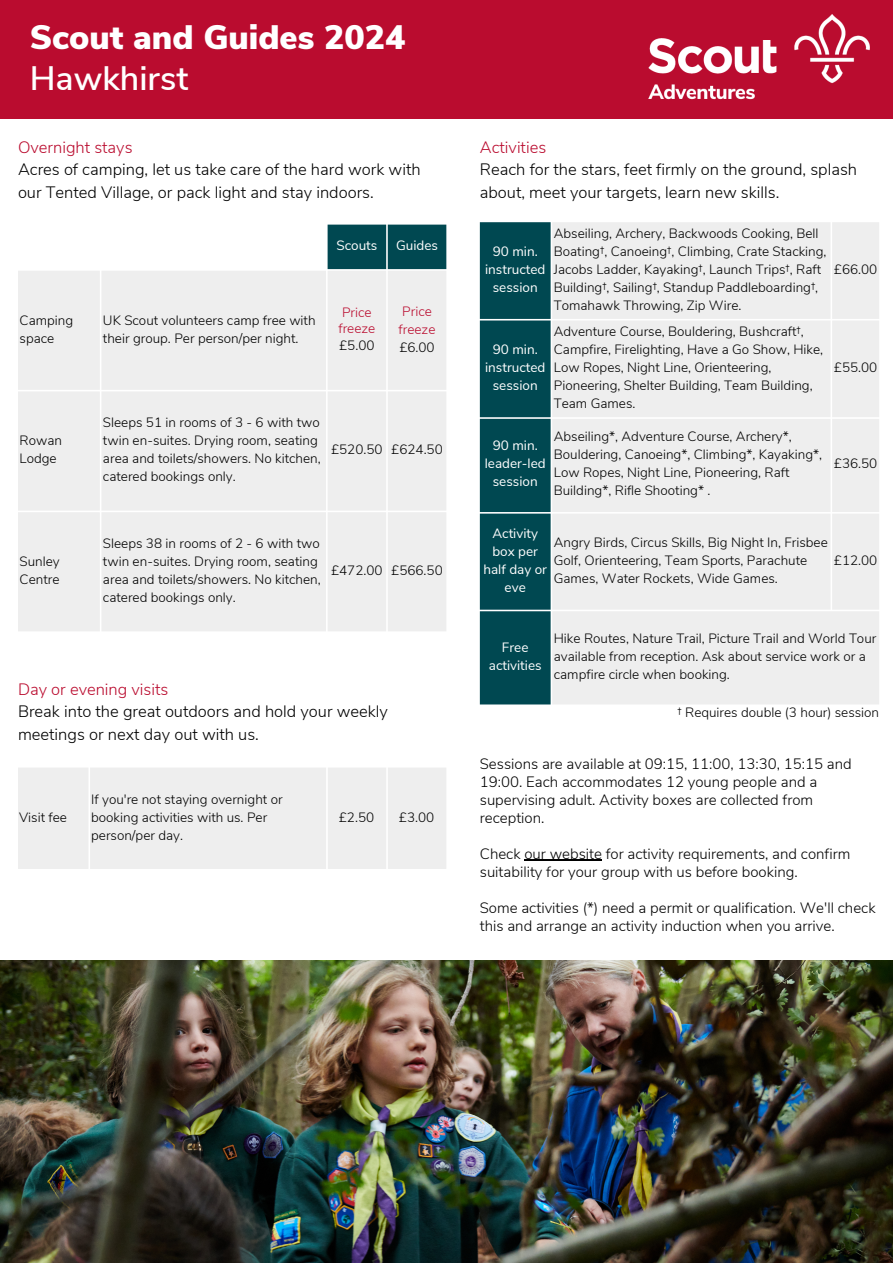
<style>
.page{position:relative;width:893px;height:1264px;background:#fff}
.page>*{position:absolute;margin:0;border:0;box-sizing:border-box;transform-origin:0 0}
.t1{font:900 33.9px "Nunito Sans";color:#fff}
.t2{font:600 33.9px "Nunito Sans";color:#fff}
.t3{font:300 16.5px/22.5px "Nunito Sans";color:#000}
.t4{font:300 16.5px "Nunito Sans";color:#ba0c2f}
.t5{font:300 15px/18px "Nunito Sans";color:#000}
.t6{font:300 13.5px/18px "Nunito Sans";color:#000}
.t7{font:13.5px/18px "Nunito Sans";color:#fff;text-align:center}
.t8{font:300 13.5px/15.8px "Nunito Sans";color:#ba0c2f}
</style>
<div class="page">
<div style="left:327px;top:225px;width:119px;height:44px;background:#004851"></div>
<div style="left:18px;top:271px;width:428px;height:360px;background:#eee"></div>
<div style="left:0;top:0;width:892px;height:119px;background:#ba0c2f"></div>
<img style="left:648px;top:14px;width:220px;height:86px">
<img style="left:0;top:960px;width:892px;height:302px">
<div style="left:480px;top:222px;width:70px;height:482px;background:#004851"></div>
<div style="left:552px;top:222px;width:327px;height:482px;background:#eee"></div>
<hr style="left:524px;top:859px;width:78px;height:2px;background:#000">
<div style="left:18px;top:768px;width:428px;height:101px;background:#eee"></div>
<p class="t1" style="left:30px;top:14px;width:377px">Scout and Guides 2024</p>
<p class="t2" style="left:30px;top:56px;width:160px">Hawkhirst</p>
<p class="t4" style="left:18px;top:136px;width:116px">Overnight stays</p>
<p class="t3" style="left:18px;top:158px;width:404px">Acres of camping, let us take care of the hard work with our Tented Village, or pack light and stay indoors.</p>
<p class="t7" style="left:336px;top:237px;width:42px">Scouts</p>
<p class="t7" style="left:396px;top:237px;width:43px">Guides</p>
<p class="t6" style="left:20px;top:311px;width:55px">Camping space</p>
<p class="t6" style="left:103px;top:311px;width:214px">UK Scout volunteers camp free with their group. Per person/per night.</p>
<p class="t8" style="left:338px;top:305px;width:38px">Price freeze</p>
<p class="t6" style="left:339px;top:336px;width:37px">£5.00</p>
<p class="t8" style="left:398px;top:302px;width:38px;line-height:18px">Price freeze</p>
<p class="t6" style="left:399px;top:338px;width:37px">£6.00</p>
<p class="t6" style="left:20px;top:432px;width:44px">Rowan<br>Lodge</p>
<p class="t6" style="left:20px;top:552px;width:42px">Sunley<br>Centre</p>
<p class="t6" style="left:103px;top:414px;width:219px">Sleeps 51 in rooms of 3 - 6 with two twin en-suites. Drying room, seating area and toilets/showers. No kitchen, catered bookings only.</p>
<p class="t6" style="left:331px;top:441px;width:53px">£520.50</p>
<p class="t6" style="left:391px;top:441px;width:53px">£624.50</p>
<p class="t6" style="left:103px;top:534px;width:219px">Sleeps 38 in rooms of 2 - 6 with two twin en-suites. Drying room, seating area and toilets/showers. No kitchen, catered bookings only.</p>
<p class="t6" style="left:331px;top:561px;width:53px">£472.00</p>
<p class="t6" style="left:391px;top:561px;width:53px">£566.50</p>
<p class="t4" style="left:480px;top:136px;width:68px">Activities</p>
<p class="t3" style="left:480px;top:158px;width:379px">Reach for the stars, feet firmly on the ground, splash about, meet your targets, learn new skills.</p>
<p class="t7" style="left:485px;top:242px;width:62px">90 min. instructed session</p>
<p class="t7" style="left:485px;top:341px;width:62px">90 min. instructed session</p>
<p class="t6" style="left:553px;top:224px;width:274px">Abseiling, Archery, Backwoods Cooking, Bell Boating†, Canoeing†, Climbing, Crate Stacking, Jacobs Ladder, Kayaking†, Launch Trips†, Raft Building†, Sailing†, Standup Paddleboarding†, Tomahawk Throwing, Zip Wire.</p>
<p class="t6" style="left:553px;top:323px;width:271px">Adventure Course, Bouldering, Bushcraft†, Campfire, Firelighting, Have a Go Show, Hike, Low Ropes, Night Line, Orienteering, Pioneering, Shelter Building, Team Building, Team Games.</p>
<p class="t6" style="left:833px;top:260px;width:45px">£66.00</p>
<p class="t6" style="left:833px;top:359px;width:45px">£55.00</p>
<p class="t7" style="left:484px;top:437px;width:62px">90 min. leader-led session</p>
<p class="t6" style="left:553px;top:428px;width:270px">Abseiling*, Adventure Course, Archery*, Bouldering, Canoeing*, Climbing*, Kayaking*, Low Ropes, Night Line, Pioneering, Raft Building*, Rifle Shooting* .</p>
<p class="t6" style="left:833px;top:455px;width:45px">£36.50</p>
<p class="t7" style="left:483px;top:525px;width:65px">Activity box per half day or eve</p>
<p class="t6" style="left:553px;top:534px;width:275px">Angry Birds, Circus Skills, Big Night In, Frisbee<br>Golf, Orienteering, Team Sports, Parachute<br>Games, Water Rockets, Wide Games.</p>
<p class="t6" style="left:833px;top:552px;width:45px">£12.00</p>
<p class="t7" style="left:489px;top:638px;width:54px">Free activities</p>
<p class="t6" style="left:553px;top:629px;width:324px">Hike Routes, Nature Trail, Picture Trail and World Tour available from reception. Ask about service work or a campfire circle when booking.</p>
<p class="t4" style="left:18px;top:678px;width:152px">Day or evening visits</p>
<p class="t3" style="left:18px;top:700px;width:371px">Break into the great outdoors and hold your weekly meetings or next day out with us.</p>
<p class="t6" style="left:677px;top:703px;width:203px">† Requires double (3 hour) session</p>
<p class="t6" style="left:19px;top:808px;width:49px">Visit fee</p>
<p class="t6" style="left:91px;top:790px;width:193px">If you're not staying overnight or booking activities with us. Per person/per day.</p>
<p class="t6" style="left:339px;top:808px;width:37px">£2.50</p>
<p class="t6" style="left:399px;top:808px;width:37px">£3.00</p>
<p class="t5" style="left:480px;top:754px;width:373px">Sessions are available at 09:15, 11:00, 13:30, 15:15 and 19:00. Each accommodates 12 young people and a supervising adult. Activity boxes are collected from reception.</p>
<p class="t5" style="left:480px;top:844px;width:372px">Check our website for activity requirements, and confirm suitability for your group with us before booking.</p>
<p class="t5" style="left:480px;top:898px;width:397px">Some activities (*) need a permit or qualification. We'll check this and arrange an activity induction when you arrive.</p>
</div>
